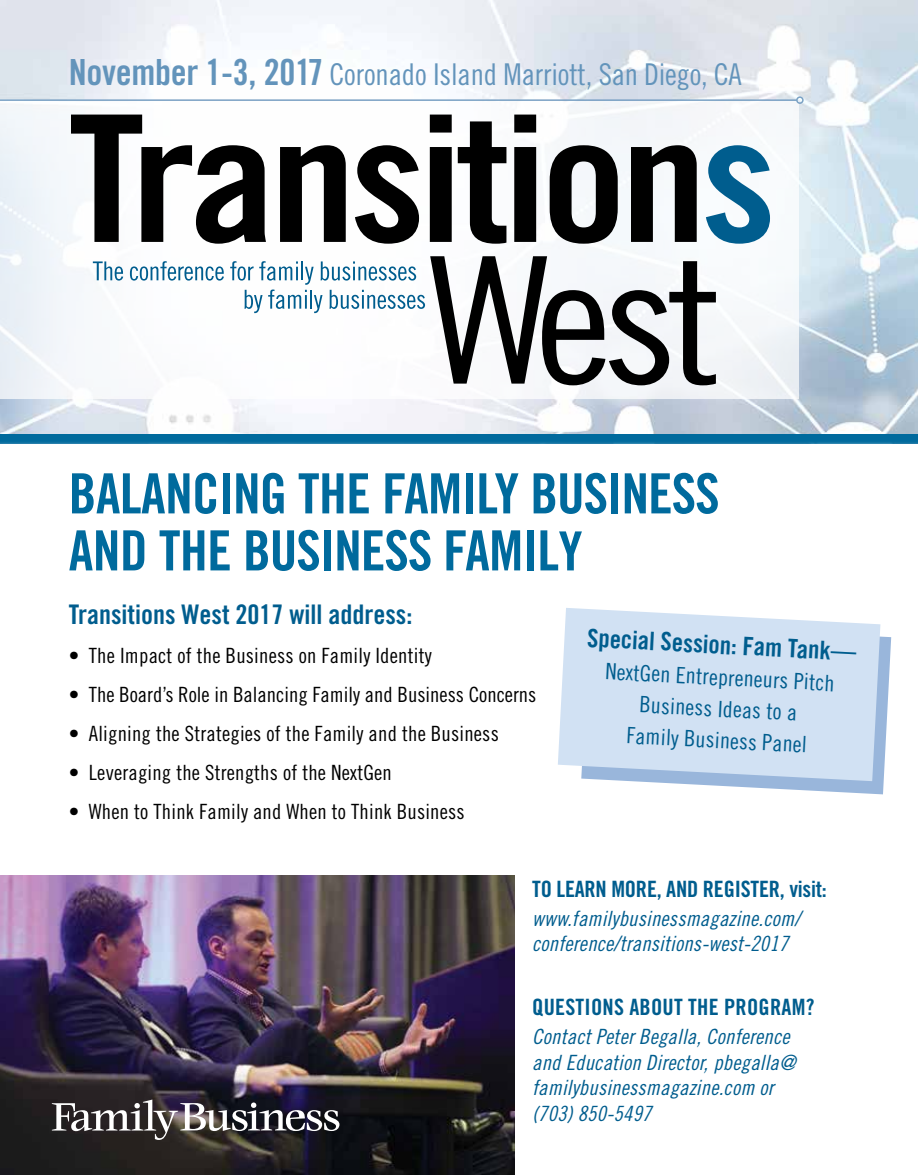
<style>
.page{position:relative;width:918px;height:1175px;background:#fff}
.page>*{position:absolute;margin:0;border:0;box-sizing:border-box;transform-origin:0 0}
.t1{font:55.5px/57px "Trade Gothic Bold Cond Twenty";letter-spacing:-.02em;color:#006a9d}
.t2{font:30px "Trade Gothic Cond Eighteen";letter-spacing:-.005em;color:#6394bb}
.t3{font:27px "Trade Gothic Bold Cond Twenty";color:#005d8e}
.t4{font:25.5px "Trade Gothic Bold Cond Twenty";color:#005d8e}
.t5{font:22.5px/31.5px "Trade Gothic Cond Eighteen";color:#005d8e;text-align:center}
.t6{font:22.5px "Trade Gothic Bold Cond Twenty";letter-spacing:-.01em;color:#005d8e}
.t7{font:22.5px "Trade Gothic Bold Cond Twenty";letter-spacing:.01em;color:#005d8e}
.t8{font:21px "Trade Gothic Cond Eighteen";letter-spacing:.01em;color:#000}
.t9{font:21px/25.5px "Trade Gothic Cond Eighteen Obl";letter-spacing:.01em;color:#005d8e}
.s1{font-family:"Trade Gothic Bold Cond Twenty";font-size:36px}
.s2{font-size:54px}
</style>
<div class="page">
<svg style="left:630px;top:624px;width:261px;height:170px;fill:#99b6db"></svg>
<img style="left:0;top:0;width:918px;height:434px">
<img style="left:0;top:876px;width:514px;height:298px">
<svg style="left:52px;top:1099px;width:287px;height:40px"></svg>
<div style="left:0;top:434px;width:918px;height:10px;background:#006a9d"></div>
<div style="left:0;top:102px;width:798px;height:297px;background:linear-gradient(to bottom,#f7f9fb,#f5f7fa)"></div>
<hr style="left:0;top:99px;width:797px;height:2px;background:#7aa1c4">
<div style="left:796px;top:96px;width:8px;height:8px;border:2px solid #7aa1c4;border-radius:50%"></div>
<svg style="left:71px;top:115px;width:195px;height:129px"></svg>
<svg style="left:280px;top:145px;width:66px;height:97px"></svg>
<svg style="left:355px;top:145px;width:64px;height:99px"></svg>
<svg style="left:430px;top:115px;width:22px;height:127px;background:#1f1f1f"></svg>
<svg style="left:458px;top:121px;width:48px;height:123px"></svg>
<svg style="left:514px;top:115px;width:22px;height:127px;background:#1f1f1f"></svg>
<svg style="left:550px;top:145px;width:68px;height:99px"></svg>
<svg style="left:631px;top:145px;width:66px;height:97px"></svg>
<svg style="left:706px;top:145px;width:64px;height:99px"></svg>
<svg style="left:93px;top:261px;width:30px;height:19px"></svg>
<svg style="left:130px;top:261px;width:94px;height:19px"></svg>
<svg style="left:230px;top:256px;width:486px;height:129px"></svg>
<svg style="left:558px;top:608px;width:322px;height:173px;background:#d1e0f2"></svg>
<h2 class="t2" style="left:69px;top:56px;width:674px"><span class="s1">November 1-3, 2017</span> Coronado Island Marriott, San Diego, CA</h2>
<h1 class="t1" style="left:69px;top:464px;width:653px">BALANCING THE FAMILY BUSINESS<br>AND THE BUSINESS FAMIL<span class="s2">Y</span></h1>
<p class="t3" style="left:69px;top:598px;width:345px">Transitions West 2017 will address:</p>
<p class="t8" style="left:69px;top:643px;width:365px">• The Impact of the Business on Family Identity</p>
<p class="t8" style="left:69px;top:682px;width:469px">• The Board’s Role in Balancing Family and Business Concerns</p>
<p class="t8" style="left:69px;top:721px;width:432px">• Aligning the Strategies of the Family and the Business</p>
<p class="t8" style="left:69px;top:760px;width:325px">• Leveraging the Strengths of the NextGen</p>
<p class="t8" style="left:69px;top:799px;width:398px">• When to Think Family and When to Think Business</p>
<p class="t4" style="left:588px;top:622px;width:271px;rotate:3deg">Special Session: Fam Tank—</p>
<p class="t5" style="left:606px;top:655px;width:231px;rotate:3deg">NextGen Entrepreneurs Pitch<br>Business Ideas to a<br>Family Business Panel</p>
<p class="t6" style="left:532px;top:875px;width:296px">TO LEARN MORE, AND REGISTER, visit:</p>
<p class="t9" style="left:532px;top:905px;width:269px">www.familybusinessmagazine.com/ conference/transitions-west-2017</p>
<p class="t7" style="left:532px;top:993px;width:284px">QUESTIONS ABOUT THE PROGRAM?</p>
<p class="t9" style="left:532px;top:1023px;width:265px">Contact Peter Begalla, Conference and Education Director, pbegalla@ familybusinessmagazine.com or (703) 850-5497</p>
</div>
